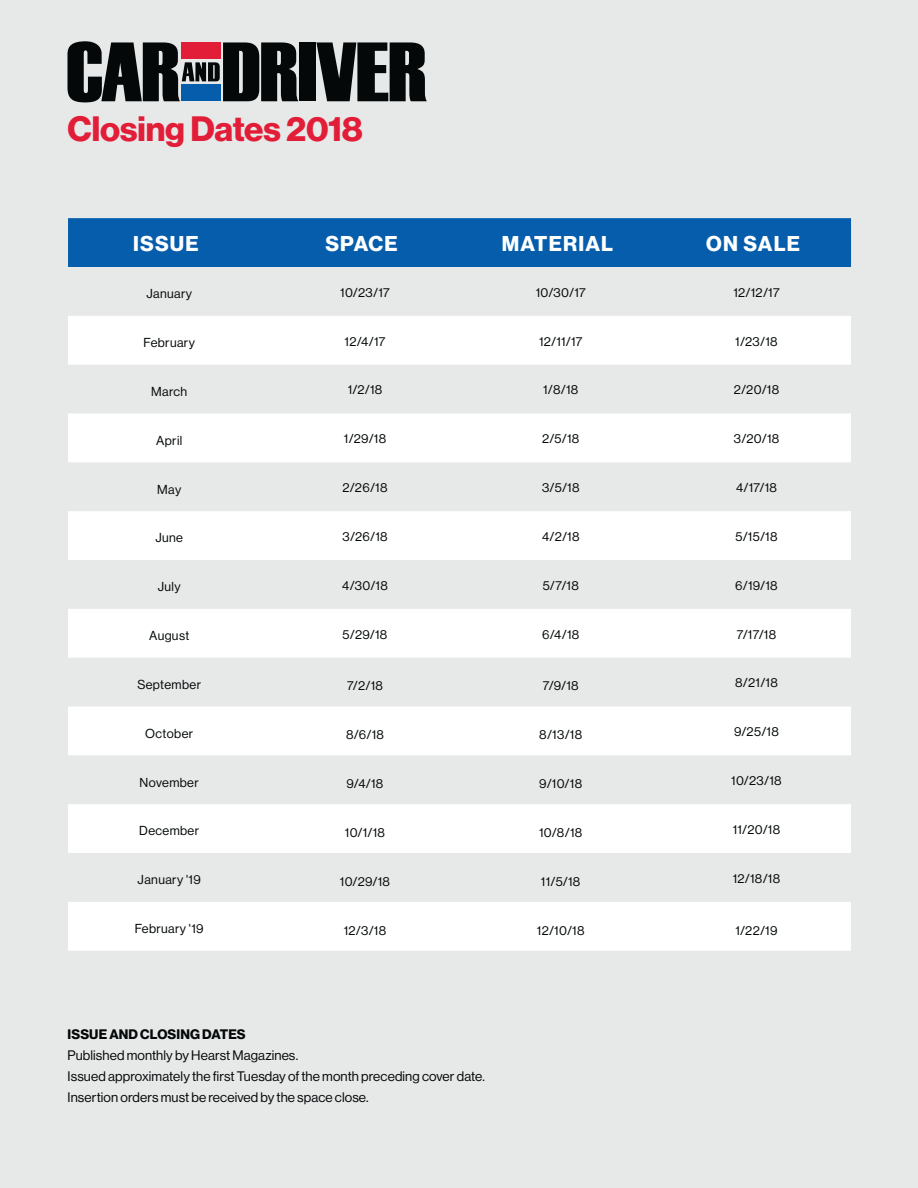
<style>
.page{position:relative;width:918px;height:1188px;background:#e7e8e8}
.page>*{position:absolute;margin:0;border:0;box-sizing:border-box;transform-origin:0 0}
.t1{font:34.5px "N Haas Grotesk DS Std 75 Bd";color:#e21d37}
.t2{font:21px "N Haas Grotesk DS Std 75 Bd";letter-spacing:.055em;color:#fff}
.t3{font:13.5px/21px "N Haas Grotesk DS Std 55 Rg";letter-spacing:.01em;color:#040809}
.t4{font:13.5px "N Haas Grotesk DS Std 75 Bd";letter-spacing:.01em;color:#040809}
.t5{font:12.75px "N Haas Grotesk DS Std 55 Rg";letter-spacing:.03em;color:#040809}
</style>
<div class="page">
<div style="left:68px;top:218px;width:783px;height:49px;background:#055dab"></div>
<div style="left:68px;top:316px;width:783px;height:49px;background:#fff"></div>
<svg style="left:68px;top:414px;width:783px;height:537px;fill:#fff"></svg>
<div style="left:299px;top:42px;width:16px;height:59px;background:#040809"></div>
<svg style="left:68px;top:41px;width:230px;height:61px"></svg>
<div style="left:181px;top:84px;width:39px;height:17px;background:#055dab"></div>
<div style="left:181px;top:42px;width:39px;height:17px;background:#e21d37"></div>
<svg style="left:316px;top:42px;width:111px;height:59px"></svg>
<h1 class="t1" style="left:68px;top:109px;width:297px">Closing Dates 2018</h1>
<h2 class="t2" style="left:133px;top:231px;width:67px">ISSUE</h2>
<h2 class="t2" style="left:325px;top:231px;width:74px">SPACE</h2>
<h2 class="t2" style="left:502px;top:231px;width:113px">MATERIAL</h2>
<h2 class="t2" style="left:706px;top:231px;width:95px">ON SALE</h2>
<p class="t5" style="left:146px;top:289px;width:47px">January</p>
<p class="t5" style="left:340px;top:288px;width:51px">10/23/17</p>
<p class="t5" style="left:536px;top:288px;width:51px">10/30/17</p>
<p class="t5" style="left:733px;top:288px;width:48px">12/12/17</p>
<p class="t5" style="left:144px;top:338px;width:53px">February</p>
<p class="t5" style="left:345px;top:336px;width:42px">12/4/17</p>
<p class="t5" style="left:539px;top:336px;width:45px">12/11/17</p>
<p class="t5" style="left:735px;top:336px;width:44px">1/23/18</p>
<p class="t5" style="left:151px;top:387px;width:38px">March</p>
<p class="t5" style="left:348px;top:385px;width:36px">1/2/18</p>
<p class="t5" style="left:543px;top:385px;width:37px">1/8/18</p>
<p class="t5" style="left:734px;top:385px;width:47px">2/20/18</p>
<p class="t5" style="left:156px;top:436px;width:28px">April</p>
<p class="t5" style="left:344px;top:434px;width:44px">1/29/18</p>
<p class="t5" style="left:542px;top:434px;width:39px">2/5/18</p>
<p class="t5" style="left:734px;top:434px;width:47px">3/20/18</p>
<p class="t5" style="left:157px;top:484px;width:25px">May</p>
<p class="t5" style="left:343px;top:483px;width:46px">2/26/18</p>
<p class="t5" style="left:542px;top:483px;width:39px">3/5/18</p>
<p class="t5" style="left:736px;top:483px;width:42px">4/17/18</p>
<p class="t5" style="left:155px;top:533px;width:29px">June</p>
<p class="t5" style="left:342px;top:532px;width:47px">3/26/18</p>
<p class="t5" style="left:542px;top:532px;width:39px">4/2/18</p>
<p class="t5" style="left:735px;top:532px;width:44px">5/15/18</p>
<p class="t5" style="left:158px;top:582px;width:24px">July</p>
<p class="t5" style="left:342px;top:581px;width:47px">4/30/18</p>
<p class="t5" style="left:543px;top:581px;width:38px">5/7/18</p>
<p class="t5" style="left:735px;top:581px;width:44px">6/19/18</p>
<p class="t5" style="left:149px;top:631px;width:42px">August</p>
<p class="t5" style="left:343px;top:629px;width:46px">5/29/18</p>
<p class="t5" style="left:542px;top:629px;width:39px">6/4/18</p>
<p class="t5" style="left:737px;top:629px;width:41px">7/17/18</p>
<p class="t5" style="left:137px;top:680px;width:65px">September</p>
<p class="t5" style="left:347px;top:681px;width:37px">7/2/18</p>
<p class="t5" style="left:543px;top:681px;width:37px">7/9/18</p>
<p class="t5" style="left:735px;top:678px;width:44px">8/21/18</p>
<p class="t5" style="left:145px;top:729px;width:49px">October</p>
<p class="t5" style="left:346px;top:730px;width:39px">8/6/18</p>
<p class="t5" style="left:539px;top:730px;width:44px">8/13/18</p>
<p class="t5" style="left:734px;top:727px;width:46px">9/25/18</p>
<p class="t5" style="left:140px;top:777px;width:61px">November</p>
<p class="t5" style="left:347px;top:779px;width:38px">9/4/18</p>
<p class="t5" style="left:539px;top:779px;width:44px">9/10/18</p>
<p class="t5" style="left:731px;top:776px;width:52px">10/23/18</p>
<p class="t5" style="left:139px;top:826px;width:61px">December</p>
<p class="t5" style="left:345px;top:828px;width:42px">10/1/18</p>
<p class="t5" style="left:539px;top:828px;width:45px">10/8/18</p>
<p class="t5" style="left:733px;top:825px;width:49px">11/20/18</p>
<p class="t5" style="left:138px;top:875px;width:65px">January '19</p>
<p class="t5" style="left:340px;top:877px;width:52px">10/29/18</p>
<p class="t5" style="left:541px;top:877px;width:41px">11/5/18</p>
<p class="t5" style="left:733px;top:874px;width:49px">12/18/18</p>
<p class="t5" style="left:135px;top:924px;width:70px">February '19</p>
<p class="t5" style="left:344px;top:925px;width:44px">12/3/18</p>
<p class="t5" style="left:537px;top:925px;width:49px">12/10/18</p>
<p class="t5" style="left:735px;top:925px;width:44px">1/22/19</p>
<p class="t4" style="left:68px;top:1026px;width:180px">ISSUE AND CLOSING DATES</p>
<p class="t3" style="left:68px;top:1045px;width:419px">Published monthly by Hearst Magazines.<br>Issued approximately the first Tuesday of the month preceding cover date.<br>Insertion orders must be received by the space close.</p>
</div>
